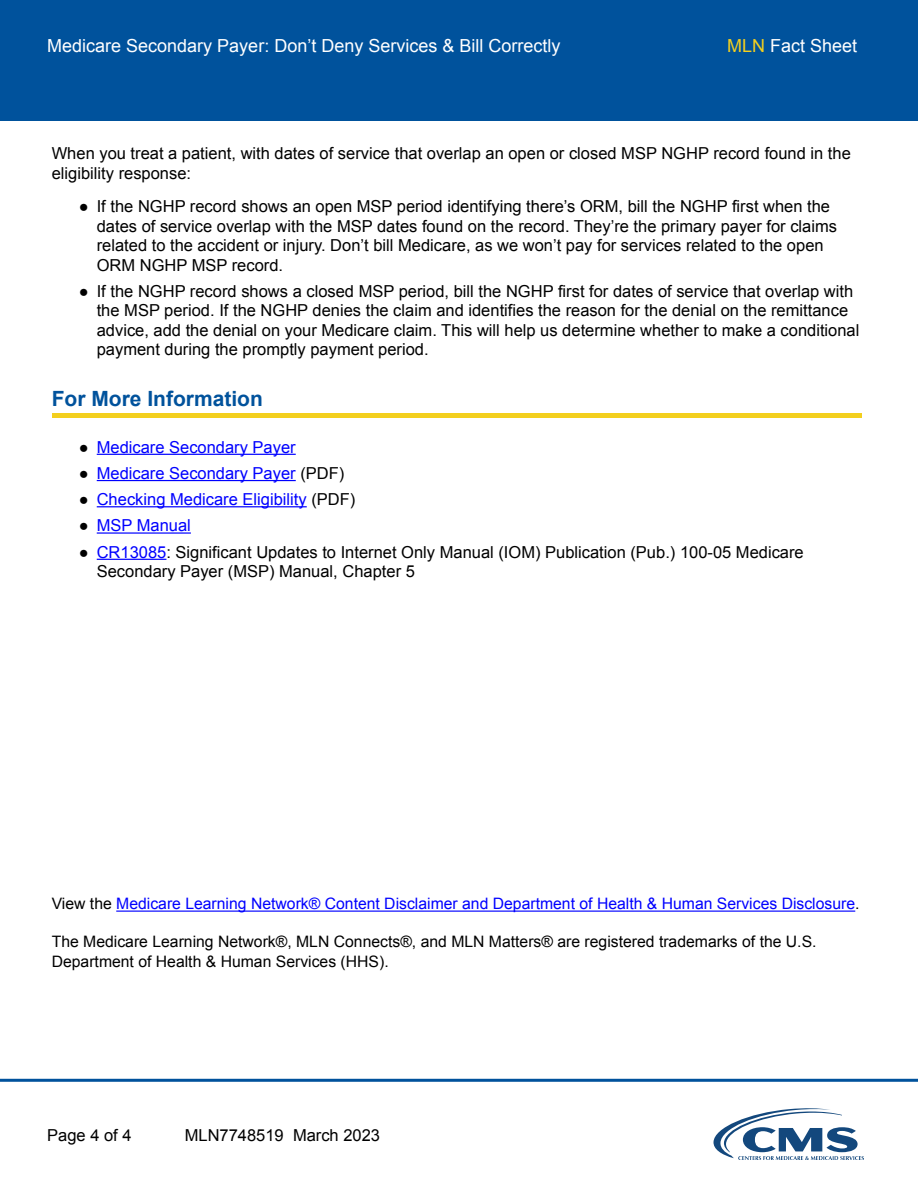
<style>
.page{position:relative;width:918px;height:1188px;background:#fff}
.page>*{position:absolute;margin:0;border:0;box-sizing:border-box;transform-origin:0 0}
.t1{font:700 21px "Arial";color:#00529c}
.t2{font:18px "Arial";color:#fff}
.Paragraph_Text{font:16.5px/19.5px "Arial";color:#000}
.t3{font:16.5px "Arial";color:#00f}
.Paragraph_Text-2{font:15.75px/19.8px "Arial";color:#000}
.Paragraph_Text-3{font:15.75px "Arial";color:#00f}
.s1{font-style:inherit}
.s2{color:#f3cf1e}
.s3{color:#000}
.s4{color:#00f}
</style>
<div class="page">
<div style="left:0;top:0;width:918px;height:120px;background:#00529c"></div>
<hr style="left:0;top:1079px;width:918px;height:3px;background:#00529c">
<svg style="left:713px;top:1108px;width:151px;height:52px"></svg>
<hr style="left:52px;top:413px;width:810px;height:4px;background:#f3cf1e">
<hr style="left:97px;top:454px;width:199px;height:1px;background:#00f">
<hr style="left:97px;top:480px;width:199px;height:1px;background:#00f">
<hr style="left:97px;top:506px;width:210px;height:1px;background:#00f">
<hr style="left:97px;top:532px;width:94px;height:2px;background:#00f">
<hr style="left:97px;top:559px;width:69px;height:1px;background:#00f">
<hr style="left:116px;top:911px;width:739px;height:1px;background:#00f">
<p class="t2" style="left:47px;top:34px;width:515px">Medicare Secondary Payer<span class="s1">:</span> Don’t Deny Services &amp; Bill Correctly</p>
<p class="t2" style="left:727px;top:34px;width:132px"><span class="s2">MLN</span> Fact Sheet</p>
<p class="Paragraph_Text" style="left:52px;top:144px;width:801px">When you treat a patient, with dates of service that overlap an open or closed MSP NGHP record found in the eligibility response:</p>
<p class="Paragraph_Text" style="left:97px;top:197px;width:742px;text-indent:-18px">● If the NGHP record shows an open MSP period identifying there’s ORM, bill the NGHP first when the dates of service overlap with the MSP dates found on the record. They’re the primary payer for claims related to the accident or injury. Don’t bill Medicare, as we won’t pay for services related to the open ORM NGHP MSP record.</p>
<p class="Paragraph_Text" style="left:97px;top:281px;width:764px;text-indent:-18px">● If the NGHP record shows a closed MSP period, bill the NGHP first for dates of service that overlap with the MSP period. If the NGHP denies the claim and identifies the reason for the denial on the remittance advice, add the denial on your Medicare claim. This will help us determine whether to make a conditional payment during the promptly payment period.</p>
<h2 class="t1" style="left:52px;top:385px;width:213px">For More Information</h2>
<p class="t3" style="left:79px;top:436px;width:218px"><span class="s3">●</span> Medicare Secondary Payer</p>
<p class="t3" style="left:79px;top:462px;width:267px"><span class="s3">●</span> Medicare Secondary Payer <span class="s3">(PDF)</span></p>
<p class="t3" style="left:79px;top:488px;width:278px"><span class="s3">●</span> Checking Medicare Eligibility <span class="s3">(PDF)</span></p>
<p class="t3" style="left:79px;top:515px;width:114px"><span class="s3">●</span> MSP Manual</p>
<p class="Paragraph_Text" style="left:97px;top:542px;width:709px;text-indent:-18px">● <span class="s4">CR13085</span>: Significant Updates to Internet Only Manual (IOM) Publication (Pub.) 100-05 Medicare<br>Secondary Payer (MSP) Manual, Chapter 5</p>
<p class="Paragraph_Text-3" style="left:52px;top:894px;width:809px"><span class="s3">View the</span> Medicare Learning Network® Content Disclaimer and Department of Health &amp; Human Services Disclosure<span class="s3">.</span></p>
<p class="Paragraph_Text-2" style="left:52px;top:932px;width:766px">The Medicare Learning Network®, MLN Connects®, and MLN Matters® are registered trademarks of the U.S.<br>Department of Health &amp; Human Services (HHS).</p>
<p class="Paragraph_Text" style="left:47px;top:1125px;width:86px">Page 4 of 4</p>
<p class="Paragraph_Text" style="left:185px;top:1125px;width:197px">MLN7748519 March 2023</p>
</div>
